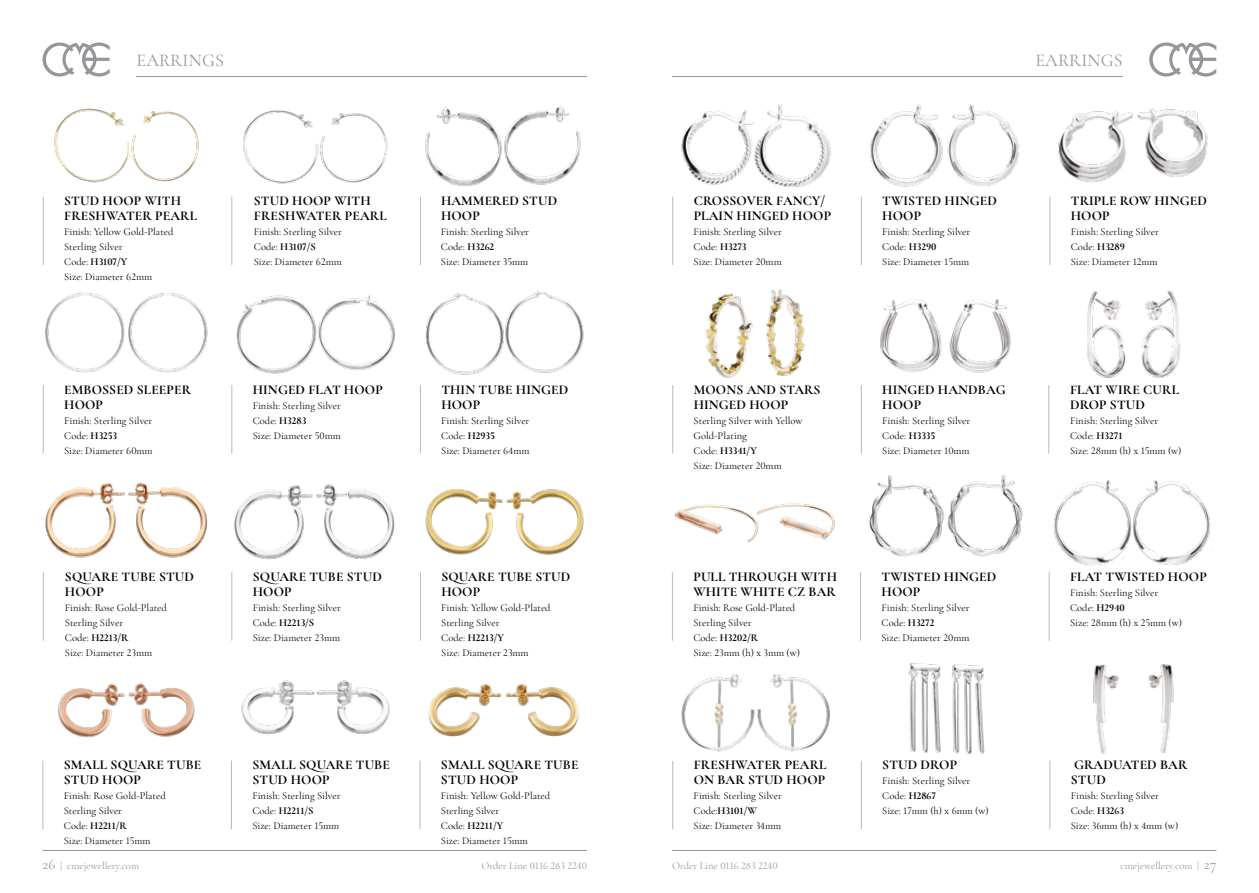
<style>
.page{position:relative;width:1259px;height:893px;background:#fff}
.page>*{position:absolute;margin:0;border:0;box-sizing:border-box;transform-origin:0 0}
.t1{font:18px "Cormorant Garamond";letter-spacing:.01em;color:#94969a}
.t2{font:700 13.5px/15px "Cormorant Garamond";letter-spacing:.01em;color:#000}
.t3{font:10.5px/15px "Cormorant Garamond";color:#000}
.t4{font:10.5px "Cormorant Garamond";color:#94969a}
.s1{font-weight:700}
.s2{font-size:15px}
</style>
<div class="page">
<hr style="left:43px;top:850px;width:544px;height:1px;background:#94969a">
<hr style="left:672px;top:850px;width:544px;height:1px;background:#94969a">
<svg style="left:43px;top:43px;width:67px;height:34px"></svg>
<hr style="left:136px;top:76px;width:451px;height:1px;background:#94969a">
<svg style="left:1149px;top:43px;width:67px;height:34px"></svg>
<hr style="left:672px;top:76px;width:451px;height:1px;background:#94969a">
<img style="left:45px;top:482px;width:163px;height:76px">
<img style="left:234px;top:484px;width:161px;height:76px">
<img style="left:425px;top:489px;width:159px;height:66px">
<img style="left:425px;top:290px;width:159px;height:85px">
<img style="left:45px;top:293px;width:163px;height:80px">
<img style="left:236px;top:295px;width:159px;height:79px">
<img style="left:243px;top:110px;width:145px;height:74px">
<img style="left:54px;top:108px;width:145px;height:75px">
<img style="left:425px;top:105px;width:156px;height:82px">
<hr style="left:43px;top:197px;width:1px;height:68px;background:#b8b6c4">
<hr style="left:43px;top:385px;width:1px;height:69px;background:#b8b6c4">
<hr style="left:231px;top:197px;width:1px;height:68px;background:#b8b6c4">
<hr style="left:231px;top:385px;width:1px;height:69px;background:#b8b6c4">
<hr style="left:420px;top:197px;width:1px;height:68px;background:#b8b6c4">
<hr style="left:420px;top:385px;width:1px;height:69px;background:#b8b6c4">
<hr style="left:672px;top:572px;width:1px;height:69px;background:#b8b6c4">
<hr style="left:43px;top:572px;width:1px;height:69px;background:#b8b6c4">
<hr style="left:231px;top:572px;width:1px;height:69px;background:#b8b6c4">
<hr style="left:420px;top:572px;width:1px;height:69px;background:#b8b6c4">
<img style="left:681px;top:674px;width:149px;height:78px">
<img style="left:908px;top:663px;width:77px;height:91px">
<img style="left:58px;top:683px;width:137px;height:55px">
<img style="left:241px;top:680px;width:149px;height:55px">
<img style="left:428px;top:684px;width:151px;height:53px">
<img style="left:675px;top:503px;width:160px;height:40px">
<img style="left:705px;top:289px;width:101px;height:89px">
<img style="left:880px;top:299px;width:131px;height:74px">
<img style="left:1058px;top:108px;width:150px;height:75px">
<img style="left:681px;top:104px;width:150px;height:83px">
<img style="left:870px;top:104px;width:149px;height:83px">
<img style="left:1093px;top:664px;width:81px;height:90px">
<hr style="left:672px;top:197px;width:1px;height:68px;background:#b8b6c4">
<hr style="left:672px;top:385px;width:1px;height:69px;background:#b8b6c4">
<hr style="left:861px;top:197px;width:1px;height:68px;background:#b8b6c4">
<hr style="left:861px;top:385px;width:1px;height:69px;background:#b8b6c4">
<hr style="left:1049px;top:197px;width:1px;height:68px;background:#b8b6c4">
<hr style="left:1048px;top:385px;width:1px;height:69px;background:#b8b6c4">
<hr style="left:672px;top:761px;width:1px;height:68px;background:#b8b6c4">
<hr style="left:861px;top:761px;width:1px;height:68px;background:#b8b6c4">
<hr style="left:1049px;top:761px;width:1px;height:68px;background:#b8b6c4">
<hr style="left:43px;top:761px;width:1px;height:68px;background:#b8b6c4">
<hr style="left:231px;top:761px;width:1px;height:68px;background:#b8b6c4">
<hr style="left:420px;top:761px;width:1px;height:68px;background:#b8b6c4">
<img style="left:868px;top:474px;width:155px;height:83px">
<img style="left:1053px;top:480px;width:158px;height:86px">
<img style="left:1087px;top:290px;width:94px;height:88px">
<hr style="left:860px;top:572px;width:1px;height:69px;background:#b8b6c4">
<hr style="left:1048px;top:572px;width:1px;height:69px;background:#b8b6c4">
<h1 class="t1" style="left:137px;top:49px;width:89px">EARRINGS</h1>
<p class="t2" style="left:64px;top:193px;width:134px">STUD HOOP WITH<br>FRESHWATER PEARL</p>
<p class="t3" style="left:64px;top:224px;width:111px">Finish: Yellow Gold-Plated<br>Sterling Silver<br>Code: <span class="s1">H3107/Y<br></span>Size: Diameter 62mm</p>
<p class="t2" style="left:64px;top:382px;width:128px">EMBOSSED SLEEPER<br>HOOP</p>
<p class="t3" style="left:64px;top:413px;width:90px">Finish: Sterling Silver<br>Code: <span class="s1">H3253<br></span>Size: Diameter 60mm</p>
<p class="t2" style="left:65px;top:569px;width:131px">SQUARE TUBE STUD<br>HOOP</p>
<p class="t3" style="left:65px;top:600px;width:103px">Finish: Rose Gold-Plated<br>Sterling Silver<br>Code: <span class="s1">H2213/R<br></span>Size: Diameter 23mm</p>
<p class="t2" style="left:64px;top:757px;width:139px">SMALL SQUARE TUBE<br>STUD HOOP</p>
<p class="t3" style="left:64px;top:788px;width:103px">Finish: Rose Gold-Plated<br>Sterling Silver<br>Code: <span class="s1">H2211/R<br></span>Size: Diameter 15mm</p>
<p class="t2" style="left:254px;top:193px;width:134px">STUD HOOP WITH<br>FRESHWATER PEARL</p>
<p class="t3" style="left:254px;top:224px;width:90px">Finish: Sterling Silver<br>Code: <span class="s1">H3107/S<br></span>Size: Diameter 62mm</p>
<p class="t2" style="left:253px;top:382px;width:132px">HINGED FLAT HOOP</p>
<p class="t3" style="left:253px;top:398px;width:90px">Finish: Sterling Silver<br>Code: <span class="s1">H3283<br></span>Size: Diameter 50mm</p>
<p class="t2" style="left:253px;top:569px;width:131px">SQUARE TUBE STUD<br>HOOP</p>
<p class="t3" style="left:253px;top:600px;width:90px">Finish: Sterling Silver<br>Code: <span class="s1">H2213/S<br></span>Size: Diameter 23mm</p>
<p class="t2" style="left:252px;top:757px;width:139px">SMALL SQUARE TUBE<br>STUD HOOP</p>
<p class="t3" style="left:252px;top:788px;width:90px">Finish: Sterling Silver<br>Code: <span class="s1">H2211/S<br></span>Size: Diameter 15mm</p>
<p class="t2" style="left:441px;top:193px;width:118px">HAMMERED STUD<br>HOOP</p>
<p class="t3" style="left:441px;top:224px;width:90px">Finish: Sterling Silver<br>Code: <span class="s1">H3262<br></span>Size: Diameter 35mm</p>
<p class="t2" style="left:441px;top:382px;width:128px">THIN TUBE HINGED<br>HOOP</p>
<p class="t3" style="left:441px;top:413px;width:90px">Finish: Sterling Silver<br>Code: <span class="s1">H2935<br></span>Size: Diameter 64mm</p>
<p class="t2" style="left:441px;top:569px;width:131px">SQUARE TUBE STUD<br>HOOP</p>
<p class="t3" style="left:441px;top:600px;width:111px">Finish: Yellow Gold-Plated<br>Sterling Silver<br>Code: <span class="s1">H2213/Y<br></span>Size: Diameter 23mm</p>
<p class="t2" style="left:441px;top:757px;width:139px">SMALL SQUARE TUBE<br>STUD HOOP</p>
<p class="t3" style="left:441px;top:788px;width:111px">Finish: Yellow Gold-Plated<br>Sterling Silver<br>Code: <span class="s1">H2211/Y<br></span>Size: Diameter 15mm</p>
<h1 class="t1" style="left:1035px;top:49px;width:89px">EARRINGS</h1>
<p class="t2" style="left:693px;top:193px;width:139px">CROSSOVER FANCY/<br>PLAIN HINGED HOOP</p>
<p class="t3" style="left:693px;top:224px;width:90px">Finish: Sterling Silver<br>Code: <span class="s1">H3273<br></span>Size: Diameter 20mm</p>
<p class="t2" style="left:882px;top:193px;width:116px">TWISTED HINGED<br>HOOP</p>
<p class="t3" style="left:882px;top:224px;width:90px">Finish: Sterling Silver<br>Code: <span class="s1">H3290<br></span>Size: Diameter 15mm</p>
<p class="t2" style="left:693px;top:382px;width:128px">MOONS AND STARS<br>HINGED HOOP</p>
<p class="t3" style="left:693px;top:413px;width:111px">Sterling Silver with Yellow<br>Gold-Plating<br>Code: <span class="s1">H3341/Y<br></span>Size: Diameter 20mm</p>
<p class="t2" style="left:693px;top:569px;width:145px">PULL THROUGH WITH<br>WHITE WHITE CZ BAR</p>
<p class="t3" style="left:693px;top:600px;width:108px">Finish: Rose Gold-Plated<br>Sterling Silver<br>Code: <span class="s1">H3202/R<br></span>Size: 23mm (h) x 3mm (w)</p>
<p class="t2" style="left:693px;top:757px;width:134px">FRESHWATER PEARL<br>ON BAR STUD HOOP</p>
<p class="t3" style="left:693px;top:788px;width:90px">Finish: Sterling Silver<br>Code:<span class="s1">H3101/W<br></span>Size: Diameter 34mm</p>
<p class="t2" style="left:882px;top:382px;width:125px">HINGED HANDBAG<br>HOOP</p>
<p class="t3" style="left:882px;top:413px;width:90px">Finish: Sterling Silver<br>Code: <span class="s1">H3335<br></span>Size: Diameter 10mm</p>
<p class="t2" style="left:881px;top:569px;width:116px">TWISTED HINGED<br>HOOP</p>
<p class="t3" style="left:881px;top:600px;width:90px">Finish: Sterling Silver<br>Code: <span class="s1">H3272<br></span>Size: Diameter 20mm</p>
<p class="t2" style="left:882px;top:757px;width:76px">STUD DROP</p>
<p class="t3" style="left:882px;top:773px;width:108px">Finish: Sterling Silver<br>Code: <span class="s1">H2867<br></span>Size: 17mm (h) x 6mm (w)</p>
<p class="t2" style="left:1071px;top:193px;width:138px">TRIPLE ROW HINGED<br>HOOP</p>
<p class="t3" style="left:1070px;top:224px;width:90px">Finish: Sterling Silver<br>Code: <span class="s1">H3289<br></span>Size: Diameter 12mm</p>
<p class="t2" style="left:1070px;top:382px;width:110px">FLAT WIRE CURL<br>DROP STUD</p>
<p class="t3" style="left:1070px;top:413px;width:113px">Finish: Sterling Silver<br>Code: <span class="s1">H3271<br></span>Size: 28mm (h) x 15mm (w)</p>
<p class="t2" style="left:1070px;top:569px;width:138px">FLAT TWISTED HOOP</p>
<p class="t3" style="left:1070px;top:585px;width:114px">Finish: Sterling Silver<br>Code: <span class="s1">H2940<br></span>Size: 28mm (h) x 25mm (w)</p>
<p class="t2" style="left:1071px;top:757px;width:118px">GRADUATED BAR<br>STUD</p>
<p class="t3" style="left:1070px;top:788px;width:109px">Finish: Sterling Silver<br>Code: <span class="s1">H3263<br></span>Size: 36mm (h) x 4mm (w)</p>
<p class="t4" style="left:43px;top:859px;width:98px"><span class="s2">26</span> | cmejewellery.com</p>
<p class="t4" style="left:481px;top:859px;width:107px">Order Line 0116 283 2240</p>
<p class="t4" style="left:672px;top:859px;width:107px">Order Line 0116 283 2240</p>
<p class="t4" style="left:1120px;top:859px;width:97px">cmejewellery.com | <span class="s2">27</span></p>
</div>
